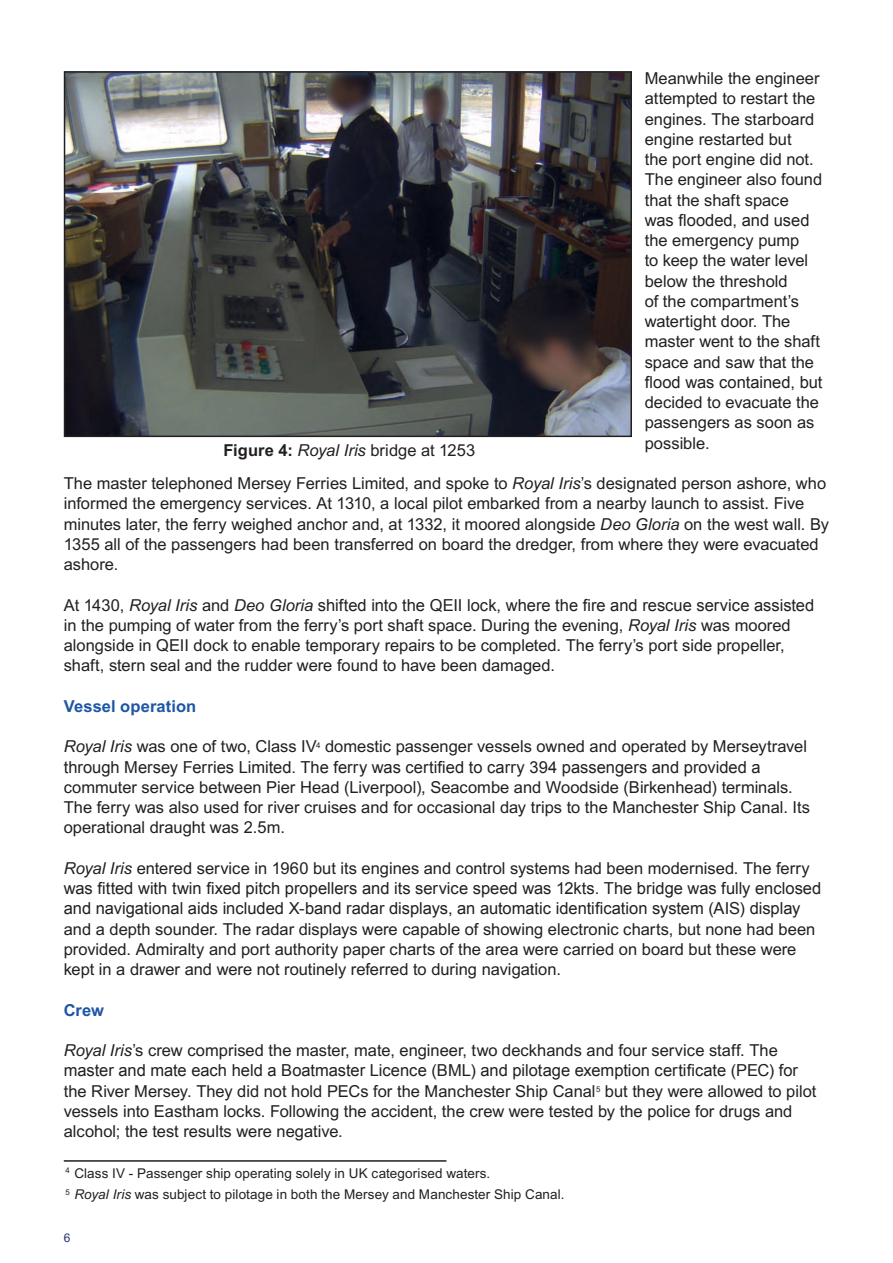
<style>
.page{position:relative;width:893px;height:1263px;background:#fff}
.page>*{position:absolute;margin:0;border:0;box-sizing:border-box;transform-origin:0 0}
._3_0_Main_Body_Text{font:16.5px/20.2px "Arial MT2";color:#231f20}
.Figure_Caption{font:16.5px "Arial MT2";color:#231f20}
._2_1_Sub_Header{font:16.5px "Arial Bold MT2";letter-spacing:.005em;color:#1e56a6}
._3_6_Footnotes{font:13.5px "Arial MT2";letter-spacing:.005em;color:#231f20}
.t1{font:12px "Arial MT2";color:#24326f}
.s1{font-family:"Arial"}
.s2{font-family:"Arial";font-style:italic}
.s3{font-family:"Arial Bold MT2"}
</style>
<div class="page">
<hr style="left:64px;top:1160px;width:382px;height:2px;background:#231f20">
<img style="left:67px;top:74px;width:562px;height:360px">
<div style="left:64px;top:71px;width:568px;height:366px;border:2px solid #231f20"></div>
<p class="_3_0_Main_Body_Text" style="left:645px;top:68px;width:179px">Meanwhile the engineer attempted to restart the engines. The starboard engine restarted but<br>the port engine did not.<br>The engineer also found that the shaft space<br><span class="s1">was flooded, and used </span>the emergency pump<br>to keep the water level below the threshold<br>of the compartment’s watertight door. The master went to the shaft space and saw that the <span class="s1">flood was contained, but </span>decided to evacuate the passengers as soon as possible.</p>
<p class="_3_0_Main_Body_Text" style="left:64px;top:473px;width:767px">The master telephoned Mersey Ferries Limited, and spoke to <span class="s2">Royal Iris</span>’s designated person ashore, who informed the emergency services. At 1310, a local pilot embarked from a nearby launch to assist. Five minutes later, the ferry weighed anchor and, at 1332, it moored alongside <span class="s2">Deo Gloria</span> on the west wall. By 1355 all of the passengers had been transferred on board the dredger, from where they were evacuated ashore.</p>
<p class="_3_0_Main_Body_Text" style="left:64px;top:595px;width:752px">At 1430, <span class="s2">Royal Iris</span> and <span class="s2">Deo Gloria</span> <span class="s1">shifted into the QEII lock, where the fire and rescue service assisted </span>in the pumping of water from the ferry’s port shaft space. During the evening, <span class="s2">Royal Iris</span> was moored alongside in QEII dock to enable temporary repairs to be completed. The ferry’s port side propeller, shaft, stern seal and the rudder were found to have been damaged.</p>
<p class="_2_1_Sub_Header" style="left:64px;top:695px;width:134px">Vessel operation</p>
<p class="_3_0_Main_Body_Text" style="left:64px;top:737px;width:748px"><span class="s2">Royal Iris</span> was one of two, Class IV<sup>4</sup> domestic passenger vessels owned and operated by Merseytravel <span class="s1">through Mersey Ferries Limited. The ferry was certified to carry 394 passengers and provided a </span>commuter service between Pier Head (Liverpool), Seacombe and Woodside (Birkenhead) terminals.<br>The ferry was also used for river cruises and for occasional day trips to the Manchester Ship Canal. Its operational draught was 2.5m.</p>
<p class="_3_0_Main_Body_Text" style="left:64px;top:858px;width:759px"><span class="s2">Royal Iris</span> entered service in 1960 but its engines and control systems had been modernised. The ferry <span class="s1">was fitted with twin fixed pitch propellers and its service speed was 12kts. The bridge was fully enclosed and navigational aids included X-band radar displays, an automatic identification system (AIS) display </span>and a depth sounder. The radar displays were capable of showing electronic charts, but none had been provided. Admiralty and port authority paper charts of the area were carried on board but these were kept in a drawer and were not routinely referred to during navigation.</p>
<p class="_2_1_Sub_Header" style="left:64px;top:999px;width:42px">Crew</p>
<p class="_3_0_Main_Body_Text" style="left:64px;top:1040px;width:754px"><span class="s2">Royal Iris</span>’s crew comprised the master, mate, engineer, two deckhands and four service staff. The <span class="s1">master and mate each held a Boatmaster Licence (BML) and pilotage exemption certificate (PEC) for </span>the River Mersey. They did not hold PECs for the Manchester Ship Canal<sup>5</sup> but they were allowed to pilot vessels into Eastham locks. Following the accident, the crew were tested by the police for drugs and alcohol; the test results were negative.</p>
<p class="_3_6_Footnotes" style="left:65px;top:1164px;width:426px"><sup>4</sup> Class IV - Passenger ship operating solely in UK categorised waters.</p>
<p class="_3_6_Footnotes" style="left:65px;top:1185px;width:500px"><sup>5</sup> <span class="s2">Royal Iris</span> was subject to pilotage in both the Mersey and Manchester Ship Canal.</p>
<p class="Figure_Caption" style="left:223px;top:439px;width:253px"><span class="s3">Figure 4:</span> <span class="s2">Royal Iris</span> bridge at 1253</p>
<p class="t1" style="left:64px;top:1230px;width:8px">6</p>
</div>
